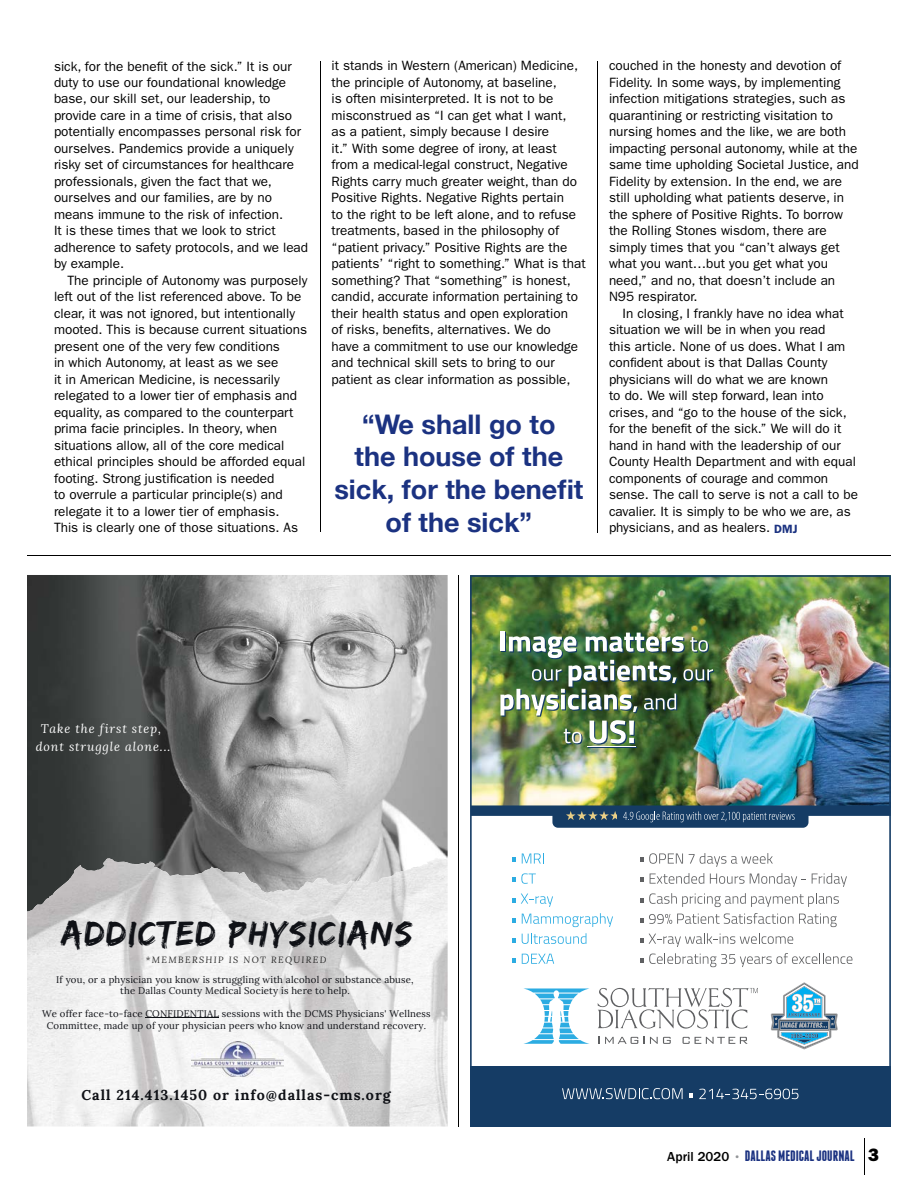
<style>
.page{position:relative;width:918px;height:1188px;background:#fff}
.page>*{position:absolute;margin:0;border:0;box-sizing:border-box;transform-origin:0 0}
.t1{font:36.15px "Edo";letter-spacing:.045em;color:#0f1116}
.t2{font:700 27px/33px "Helvetica Neue";color:#1b3281;text-align:center}
.t3{font:700 15px "Franchise";color:#1b3281}
.t4{font:700 14.25px "Lora";letter-spacing:.07em;color:#0f1116}
.t5{font:13.5px/16.5px "Franklin Gothic";color:#000}
.t6{font:italic 12.45px/18px "Lora";letter-spacing:.07em;color:#fff;text-align:center}
.t7{font:9.6px/11.4px "Lora";letter-spacing:.02em;color:#0f1116;text-align:center}
.t8{font:italic 9px "Lora";letter-spacing:.155em;color:#282828}
.s1{font-weight:600;font-size:12px;color:#1b3281}
.s2{font-family:"Franklin Gothic";font-weight:500;font-size:13.5px;color:#000}
.s3{font-family:"Franklin Gothic";font-weight:500;font-size:12.75px;color:#939598}
.s4{font-family:"Franklin Gothic";font-weight:800;font-size:18px;color:#000}
</style>
<div class="page">
<hr style="left:864px;top:1138px;width:1px;height:36px;background:#000">
<hr style="left:598px;top:61px;width:1px;height:471px;background:#000">
<hr style="left:320px;top:61px;width:1px;height:471px;background:#000">
<hr style="left:459px;top:575px;width:1px;height:551px;background:#000">
<img style="left:470px;top:575px;width:421px;height:551px">
<svg style="left:225px;top:575px;width:223px;height:498px"></svg>
<img style="left:27px;top:575px;width:198px;height:283px">
<img style="left:27px;top:858px;width:210px;height:215px">
<img style="left:275px;top:858px;width:161px;height:34px">
<img style="left:27px;top:1073px;width:421px;height:53px">
<hr style="left:145px;top:1018px;width:74px;height:1px;background:#0f1116">
<img style="left:191px;top:1042px;width:93px;height:35px">
<hr style="left:27px;top:555px;width:864px;height:1px;background:#000">
<p class="t5" style="left:54px;top:58px;width:256px">sick, for the benefit of the sick.” It is our duty to use our foundational knowledge base, our skill set, our leadership, to provide care in a time of crisis, that also potentially encompasses personal risk for ourselves. Pandemics provide a uniquely risky set of circumstances for healthcare professionals, given the fact that we, ourselves and our families, are by no means immune to the risk of infection.<br>It is these times that we look to strict adherence to safety protocols, and we lead by example.</p>
<p class="t5" style="left:54px;top:272px;width:255px;text-indent:14px">The principle of Autonomy was purposely left out of the list referenced above. To be clear, it was not ignored, but intentionally mooted. This is because current situations present one of the very few conditions<br>in which Autonomy, at least as we see<br>it in American Medicine, is necessarily relegated to a lower tier of emphasis and equality, as compared to the counterpart prima facie principles. In theory, when situations allow, all of the core medical ethical principles should be afforded equal footing. Strong justification is needed<br>to overrule a particular principle(s) and relegate it to a lower tier of emphasis.<br>This is clearly one of those situations. As</p>
<p class="t5" style="left:332px;top:58px;width:256px">it stands in Western (American) Medicine, the principle of Autonomy, at baseline,<br>is often misinterpreted. It is not to be misconstrued as “I can get what I want,<br>as a patient, simply because I desire<br>it.” With some degree of irony, at least from a medical-legal construct, Negative Rights carry much greater weight, than do Positive Rights. Negative Rights pertain<br>to the right to be left alone, and to refuse treatments, based in the philosophy of “patient privacy.” Positive Rights are the patients’ “right to something.” What is that something? That “something” is honest, candid, accurate information pertaining to their health status and open exploration<br>of risks, benefits, alternatives. We do<br>have a commitment to use our knowledge and technical skill sets to bring to our patient as clear information as possible,</p>
<p class="t5" style="left:609px;top:58px;width:251px">couched in the honesty and devotion of Fidelity. In some ways, by implementing infection mitigations strategies, such as quarantining or restricting visitation to nursing homes and the like, we are both impacting personal autonomy, while at the same time upholding Societal Justice, and Fidelity by extension. In the end, we are still upholding what patients deserve, in the sphere of Positive Rights. To borrow the Rolling Stones wisdom, there are simply times that you “can’t always get what you want…but you get what you need,” and no, that doesn’t include an N95 respirator.</p>
<p class="t5" style="left:609px;top:305px;width:251px;text-indent:14px">In closing, I frankly have no idea what situation we will be in when you read<br>this article. None of us does. What I am confident about is that Dallas County physicians will do what we are known<br>to do. We will step forward, lean into crises, and “go to the house of the sick, for the benefit of the sick.” We will do it hand in hand with the leadership of our County Health Department and with equal components of courage and common sense. The call to serve is not a call to be cavalier. It is simply to be who we are, as physicians, and as healers. <span class="s1">DMJ</span></p>
<h2 class="t2" style="left:334px;top:408px;width:250px">“We shall go to<br>the house of the sick, for the benefit of the sick”</h2>
<p class="t6" style="left:36px;top:720px;width:136px">Take the first step, dont struggle alone...</p>
<h1 class="t1" style="left:62px;top:913px;width:352px">ADDICTED PHYSICIANS</h1>
<p class="t8" style="left:146px;top:954px;width:182px">*MEMBERSHIP IS NOT REQUIRED</p>
<p class="t7" style="left:56px;top:973px;width:359px">If you, or a physician you know is struggling with alcohol or substance abuse, the Dallas County Medical Society is here to help.</p>
<p class="t7" style="left:42px;top:1007px;width:390px">We offer face-to-face CONFIDENTIAL sessions with the DCMS Physicians' Wellness<br>Committee, made up of your physician peers who know and understand recovery.</p>
<p class="t4" style="left:81px;top:1082px;width:311px">Call 214.413.1450 or info@dallas-cms.org</p>
<p class="t3" style="left:667px;top:1149px;width:213px"><span class="s2">April 2020</span> <span class="s3">•</span> DALLAS MEDICAL JOURNAL <span class="s4">3</span></p>
</div>
